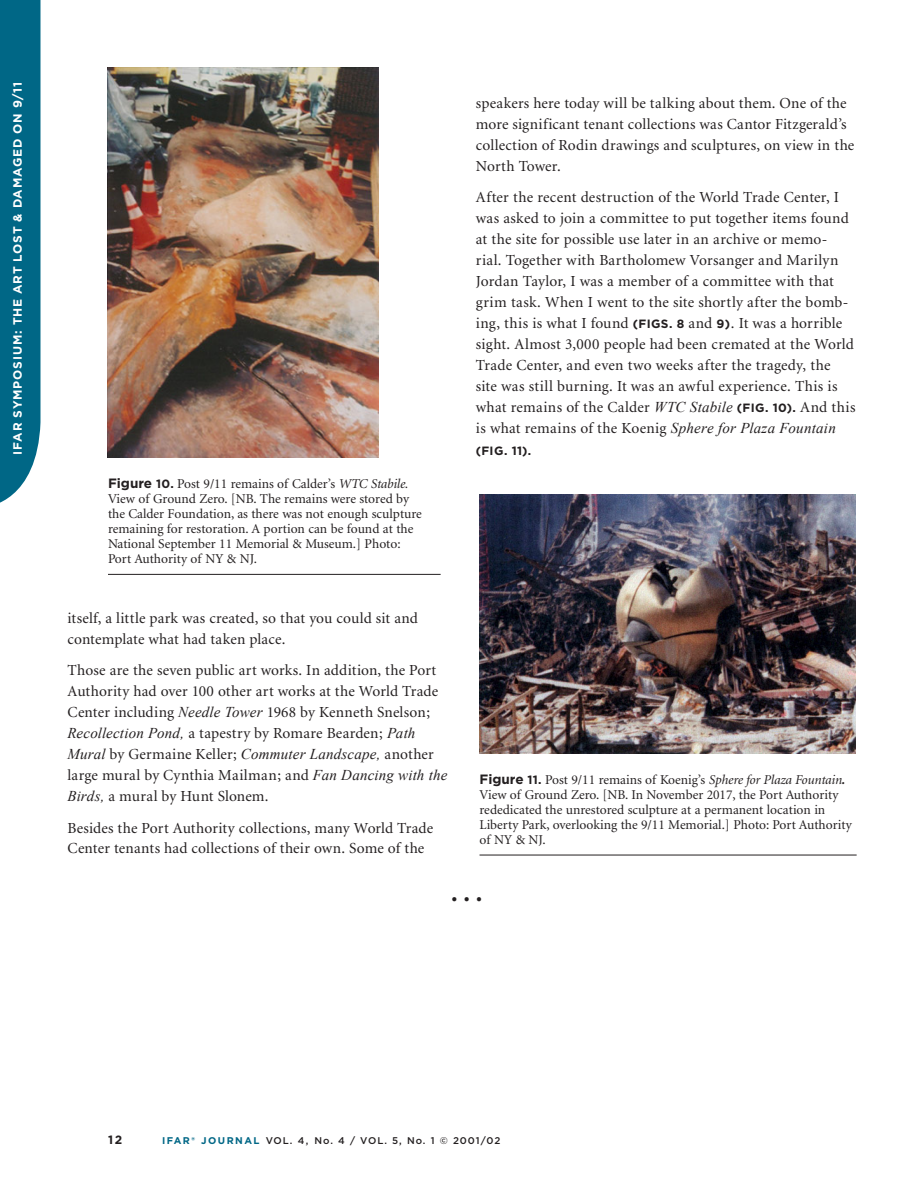
<style>
.page{position:relative;width:918px;height:1188px;background:#fff}
.page>*{position:absolute;margin:0;border:0;box-sizing:border-box;transform-origin:0 0}
.new_3_dots{font:700 27px "Minion";color:#231f20}
.B1{font:15.3px/21px "Minion";letter-spacing:.01em;color:#231f20}
.t1{font:13.5px/15px "Minion";color:#231f20}
.t2{font:700 12px "Gotham";letter-spacing:.07em;color:#fff}
.B1-2{font:700 12px "Gotham";letter-spacing:.03em;color:#231f20}
.t3{font:500 9.75px "Gotham";letter-spacing:.1em;color:#231f20}
.s1{font-family:"Gotham";font-weight:700}
.s2{font-family:"Gotham";font-weight:700;font-size:12px}
.s3{font-style:italic}
.s4{font-family:"Times New Roman";font-style:italic;font-size:15px}
.s5{font-weight:700;font-style:italic}
.s6{font-weight:700;color:#006786}
</style>
<div class="page">
<div style="left:0;top:0;width:41px;height:503px;background:#006786"></div>
<hr style="left:108px;top:574px;width:333px;height:1px;background:#231f20">
<img style="left:108px;top:68px;width:270px;height:389px">
<img style="left:480px;top:494px;width:376px;height:259px">
<hr style="left:480px;top:855px;width:377px;height:1px;background:#231f20">
<p class="t2" style="left:10px;top:455px;width:374px;rotate:-90deg">IFAR SYMPOSIUM: THE ART LOST &amp; DAMAGED ON 9/11</p>
<p class="t1" style="left:108px;top:477px;width:315px"><span class="s1">Figure</span> <span class="s2">10.</span> Post 9/11 remains of Calder’s <span class="s3">WTC Stabile.<br></span>View of Ground Zero. [NB. The remains were stored by the Calder Foundation, as there was not enough sculpture remaining for restoration. A portion can be found at the National September 11 Memorial &amp; Museum.] Photo:<br>Port Authority of NY &amp; NJ.</p>
<p class="B1" style="left:68px;top:608px;width:352px">itself, a little park was created, so that you could sit and contemplate what had taken place.</p>
<p class="B1" style="left:68px;top:660px;width:381px">Those are the seven public art works. In addition, the Port Authority had over 100 other art works at the World Trade Center including <span class="s4">Needle Tower</span> 1968 by Kenneth Snelson; <span class="s4">Recollection Pond,</span> a tapestry by Romare Bearden; <span class="s4">Path Mural</span> by Germaine Keller; <span class="s4">Commuter Landscape,</span> another large mural by Cynthia Mailman; and <span class="s4">Fan Dancing with the Birds,</span> a mural by Hunt Slonem.</p>
<p class="B1" style="left:68px;top:818px;width:367px">Besides the Port Authority collections, many World Trade<br>Center tenants had collections of their own. Some of the</p>
<p class="B1" style="left:476px;top:93px;width:380px">speakers here today will be talking about them. One of the more significant tenant collections was Cantor Fitzgerald’s collection of Rodin drawings and sculptures, on view in the North Tower.</p>
<p class="B1" style="left:476px;top:188px;width:381px">After the recent destruction of the World Trade Center, I was asked to join a committee to put together items found at the site for possible use later in an archive or memo&shy;rial. Together with Bartholomew Vorsanger and Marilyn Jordan Taylor, I was a member of a committee with that grim task. When I went to the site shortly after the bomb&shy;ing, this is what I found <span class="s2">(FIGS. 8</span> and <span class="s2">9)</span>. It was a horrible sight. Almost 3,000 people had been cremated at the World Trade Center, and even two weeks after the tragedy, the<br>site was still burning. It was an awful experience. This is what remains of the Calder <span class="s4">WTC Stabile</span> <span class="s2">(FIG. 10).</span> And this is what remains of the Koenig <span class="s4">Sphere for Plaza Fountain</span></p>
<p class="B1-2" style="left:476px;top:442px;width:57px">(FIG. 11).</p>
<p class="t1" style="left:480px;top:773px;width:374px"><span class="s1">Figure</span> <span class="s2">11.</span> Post 9/11 remains of Koenig’s <span class="s3">Sphere for Plaza Fountain</span><span class="s5">.<br></span>View of Ground Zero. [NB. In November 2017, the Port Authority rededicated the unrestored sculpture at a permanent location in Liberty Park, overlooking the 9/11 Memorial.] Photo: Port Authority of NY &amp; NJ.</p>
<p class="new_3_dots" style="left:451px;top:878px;width:33px">. . .</p>
<p class="B1-2" style="left:108px;top:1131px;width:16px">12</p>
<p class="t3" style="left:162px;top:1134px;width:340px"><span class="s6">IFAR® JOURNAL</span> VOL. 4, No. 4 / VOL. 5, No. 1 © 2001/02</p>
</div>
